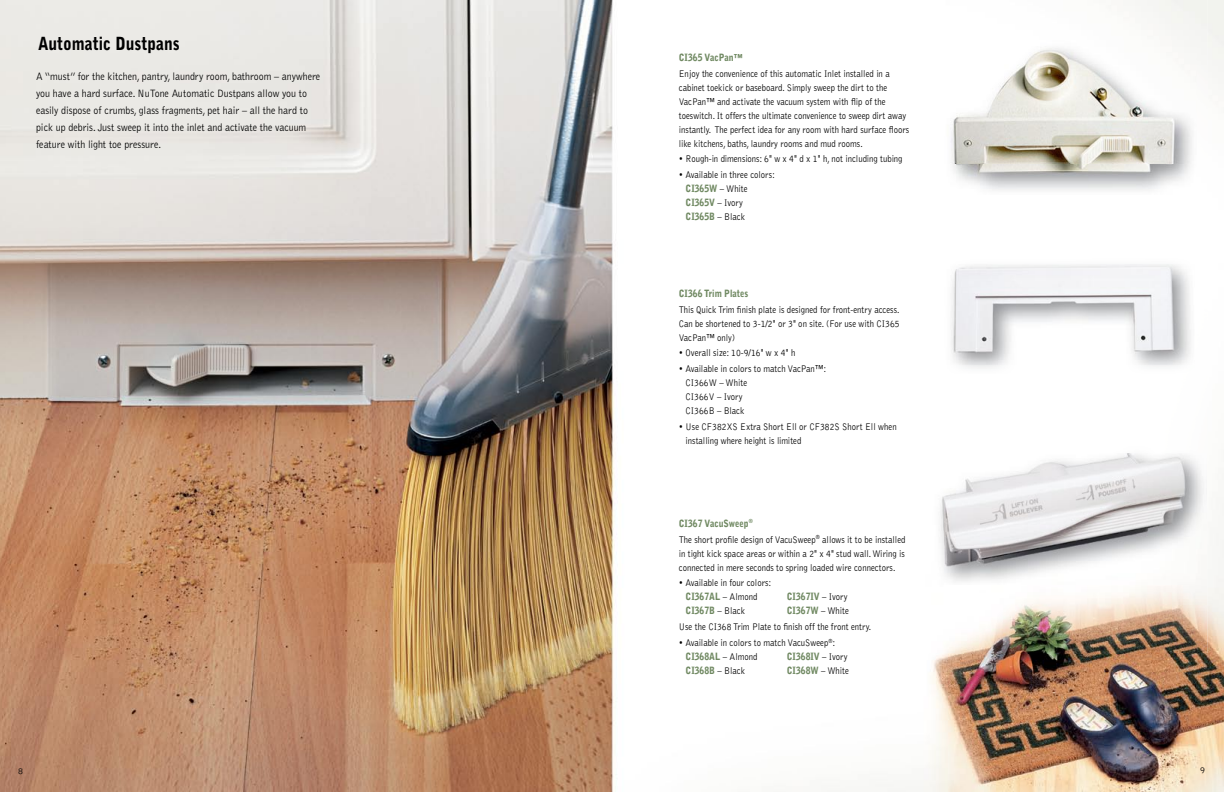
<style>
.page{position:relative;width:1224px;height:792px;background:#fff}
.page>*{position:absolute;margin:0;border:0;box-sizing:border-box;transform-origin:0 0}
.t1{font:900 18px "Bell Gothic";color:#000;scale:.87 1}
.t2{font:300 11px/17px "Bell Gothic";color:#000;scale:.9 1}
.t3{font:300 10px/14px "Bell Gothic";color:#000;scale:.87 1}
.t4{font:900 10px "Bell Gothic";color:#708962;scale:.87 1}
.t5{font:300 9px "Bell Gothic";color:#000}
.s1{font-weight:900;color:#708962}
.s2{font-weight:300;color:#000}
</style>
<div class="page">
<img style="left:0;top:0;width:1224px;height:792px">
<img style="left:919px;top:0;width:288px;height:66px">
<img style="left:919px;top:66px;width:25px;height:99px">
<img style="left:1196px;top:66px;width:11px;height:99px">
<img style="left:944px;top:41px;width:252px;height:124px">
<img style="left:944px;top:264px;width:263px;height:101px">
<img style="left:919px;top:264px;width:25px;height:101px">
<img style="left:919px;top:165px;width:288px;height:99px">
<img style="left:944px;top:258px;width:251px;height:6px">
<img style="left:1172px;top:453px;width:35px;height:200px">
<img style="left:919px;top:453px;width:36px;height:200px">
<img style="left:955px;top:585px;width:217px;height:68px">
<img style="left:919px;top:365px;width:288px;height:88px">
<img style="left:944px;top:365px;width:251px;height:8px">
<img style="left:932px;top:443px;width:274px;height:142px">
<h1 class="t1" style="left:38px;top:33px;width:164px">Automatic Dustpans</h1>
<p class="t2" style="left:36px;top:68px;width:317px">A “must” for the kitchen, pantry, laundry room, bathroom – anywhere you have a hard surface. NuTone Automatic Dustpans allow you to easily dispose of crumbs, glass fragments, pet hair – all the hard to pick up debris. Just sweep it into the inlet and activate the vacuum feature with light toe pressure.</p>
<p class="t4" style="left:679px;top:51px;width:75px">CI365 VacPan™</p>
<p class="t3" style="left:679px;top:67px;width:266px">Enjoy the convenience of this automatic Inlet installed in a cabinet toekick or baseboard. Simply sweep the dirt to the VacPan™ and activate the vacuum system with flip of the toeswitch. It offers the ultimate convenience to sweep dirt away instantly. The perfect idea for any room with hard surface floors like kitchens, baths, laundry rooms and mud rooms.</p>
<p class="t3" style="left:679px;top:152px;width:259px">• Rough-in dimensions: 6" w x 4" d x 1" h, not including tubing</p>
<p class="t3" style="left:686px;top:168px;width:104px;text-indent:-7px">• Available in three colors:<br><span class="s1">CI365W</span> – White<br><span class="s1">CI365V</span> – Ivory<br><span class="s1">CI365B</span> – Black</p>
<p class="t4" style="left:679px;top:287px;width:82px">CI366 Trim Plates</p>
<p class="t3" style="left:679px;top:303px;width:255px;text-align:justify">This Quick Trim finish plate is designed for front-entry access.<br>Can be shortened to 3-1/2" or 3" on site. (For use with CI365<br>VacPan™ only)</p>
<p class="t3" style="left:679px;top:346px;width:135px">• Overall size: 10-9/16" w x 4" h</p>
<p class="t3" style="left:686px;top:362px;width:163px;text-indent:-7px">• Available in colors to match VacPan™:<br>CI366W – White<br>CI366V – Ivory<br>CI366B – Black</p>
<p class="t3" style="left:686px;top:420px;width:244px;text-indent:-7px">• Use CF382XS Extra Short Ell or CF382S Short Ell when installing where height is limited</p>
<p class="t3" style="left:679px;top:516px;width:262px;line-height:15.8px"><span class="s1">CI367 VacuSweep</span><sup>®<br></sup>The short profile design of VacuSweep<sup>®</sup> allows it to be installed</p>
<p class="t3" style="left:679px;top:546px;width:261px">in tight kick space areas or within a 2" x 4" stud wall. Wiring is connected in mere seconds to spring loaded wire connectors.</p>
<p class="t3" style="left:686px;top:576px;width:100px;text-indent:-7px">• Available in four colors:<br><span class="s1">CI367AL</span> – Almond</p>
<p class="t4" style="left:787px;top:591px;width:71px">CI367IV <span class="s2">– Ivory</span></p>
<p class="t3" style="left:679px;top:603px;width:223px;line-height:15.8px;text-indent:108px"><span class="s1">CI367W</span> – White<br>Use the CI368 Trim Plate to finish off the front entry.</p>
<p class="t3" style="left:686px;top:636px;width:174px;text-indent:-7px">• Available in colors to match VacuSweep<sup>®</sup>:<br><span class="s1">CI368AL</span> – Almond</p>
<p class="t4" style="left:686px;top:605px;width:70px">CI367B <span class="s2">– Black</span></p>
<p class="t4" style="left:787px;top:651px;width:71px">CI368IV <span class="s2">– Ivory</span></p>
<p class="t4" style="left:686px;top:665px;width:70px">CI368B <span class="s2">– Black</span></p>
<p class="t4" style="left:787px;top:665px;width:73px">CI368W <span class="s2">– White</span></p>
<p class="t5" style="left:18px;top:766px;width:7px">8</p>
<p class="t5" style="left:1200px;top:765px;width:7px">9</p>
</div>
